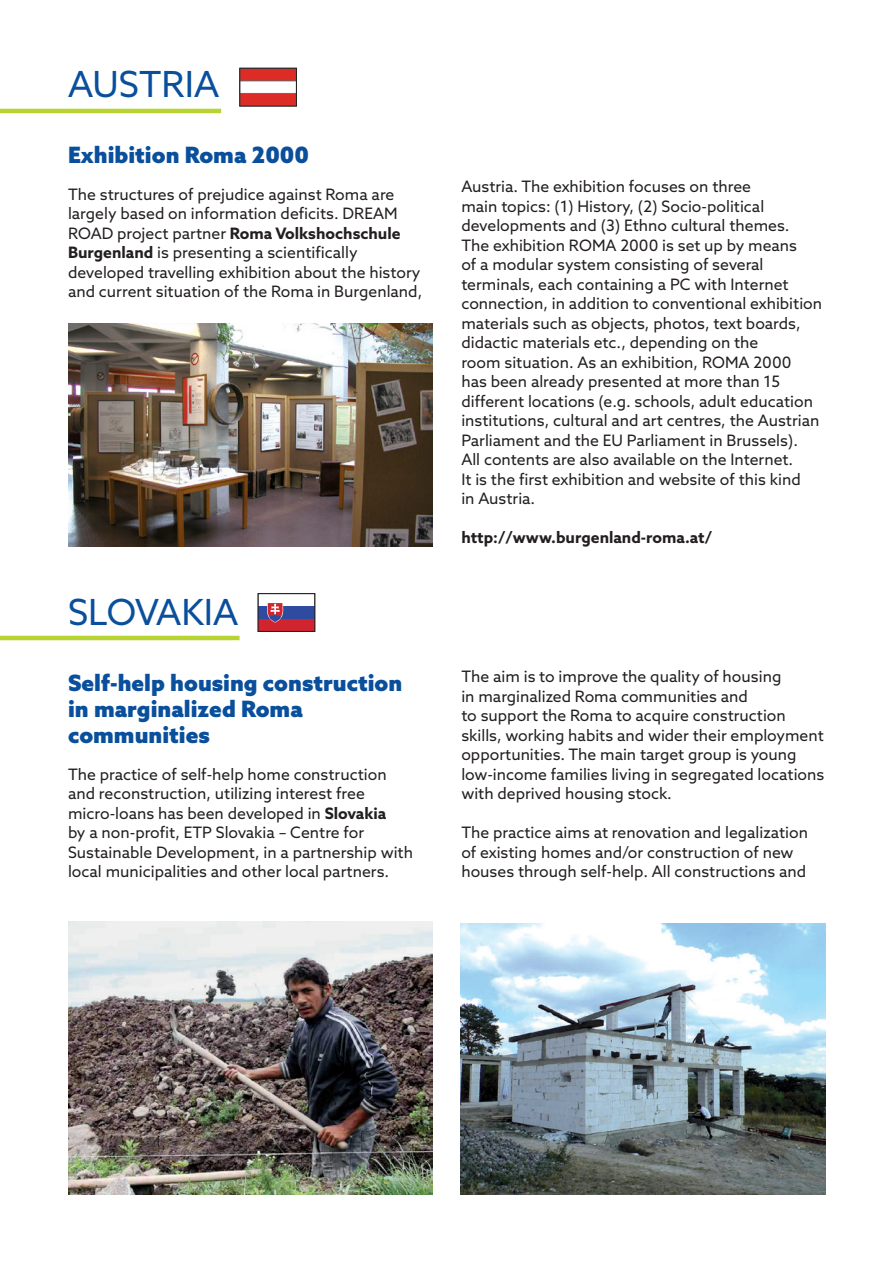
<style>
.page{position:relative;width:893px;height:1263px;background:#fff}
.page>*{position:absolute;margin:0;border:0;box-sizing:border-box;transform-origin:0 0}
.t1{font:36px "Azo Sans";color:#0a4f9c}
.t2{font:900 22.5px/25.8px "Azo Sans";color:#0a4f9c}
.t3{font:15.75px/19.5px "Azo Sans";color:#231f20}
.t4{font:700 15.75px "Azo Sans";color:#231f20}
.s1{font-weight:700}
</style>
<div class="page">
<div style="left:240px;top:68px;width:56px;height:38px;background:#dd2c25"></div>
<div style="left:240px;top:81px;width:56px;height:12px;background:#fff"></div>
<div style="left:240px;top:68px;width:57px;height:38px;border:1px solid #231f20"></div>
<hr style="left:0;top:109px;width:221px;height:4px;background:#b8d432">
<hr style="left:0;top:636px;width:240px;height:4px;background:#b8d432">
<img style="left:68px;top:323px;width:365px;height:224px">
<div style="left:258px;top:606px;width:57px;height:25px;background:#2f4b9f"></div>
<div style="left:258px;top:619px;width:57px;height:12px;background:#d2242f"></div>
<svg style="left:267px;top:603px;width:17px;height:19px"></svg>
<div style="left:258px;top:593px;width:57px;height:39px;border:1px solid #231f20"></div>
<img style="left:461px;top:923px;width:365px;height:271px">
<img style="left:68px;top:921px;width:365px;height:273px">
<h1 class="t1" style="left:68px;top:60px;width:153px">AUSTRIA</h1>
<h2 class="t2" style="left:68px;top:142px;width:243px">Exhibition Roma 2000</h2>
<p class="t3" style="left:68px;top:184px;width:356px">The structures of prejudice against Roma are largely based on information deficits. DREAM ROAD project partner <span class="s1">Roma Volkshochschule Burgenland</span> is presenting a scientifically developed travelling exhibition about the history and current situation of the Roma in Burgenland,</p>
<h1 class="t1" style="left:68px;top:588px;width:172px">SLOVAKIA</h1>
<h2 class="t2" style="left:68px;top:670px;width:336px">Self-help housing construction in marginalized Roma communities</h2>
<p class="t3" style="left:68px;top:764px;width:347px">The practice of self-help home construction and reconstruction, utilizing interest free micro-loans has been developed in <span class="s1">Slovakia<br></span>by a non-profit, ETP Slovakia – Centre for Sustainable Development, in a partnership with local municipalities and other local partners.</p>
<p class="t3" style="left:461px;top:177px;width:362px">Austria. The exhibition focuses on three<br>main topics: (1) History, (2) Socio-political developments and (3) Ethno cultural themes.<br>The exhibition ROMA 2000 is set up by means<br>of a modular system consisting of several terminals, each containing a PC with Internet connection, in addition to conventional exhibition materials such as objects, photos, text boards, didactic materials etc., depending on the<br>room situation. As an exhibition, ROMA 2000<br>has been already presented at more than 15 different locations (e.g. schools, adult education institutions, cultural and art centres, the Austrian Parliament and the EU Parliament in Brussels).<br>All contents are also available on the Internet.<br>It is the first exhibition and website of this kind<br>in Austria.</p>
<p class="t4" style="left:461px;top:527px;width:252px">http://www.burgenland-roma.at/</p>
<p class="t3" style="left:461px;top:667px;width:364px">The aim is to improve the quality of housing<br>in marginalized Roma communities and<br>to support the Roma to acquire construction skills, working habits and wider their employment opportunities. The main target group is young low-income families living in segregated locations with deprived housing stock.</p>
<p class="t3" style="left:461px;top:823px;width:348px">The practice aims at renovation and legalization of existing homes and/or construction of new houses through self-help. All constructions and</p>
</div>
